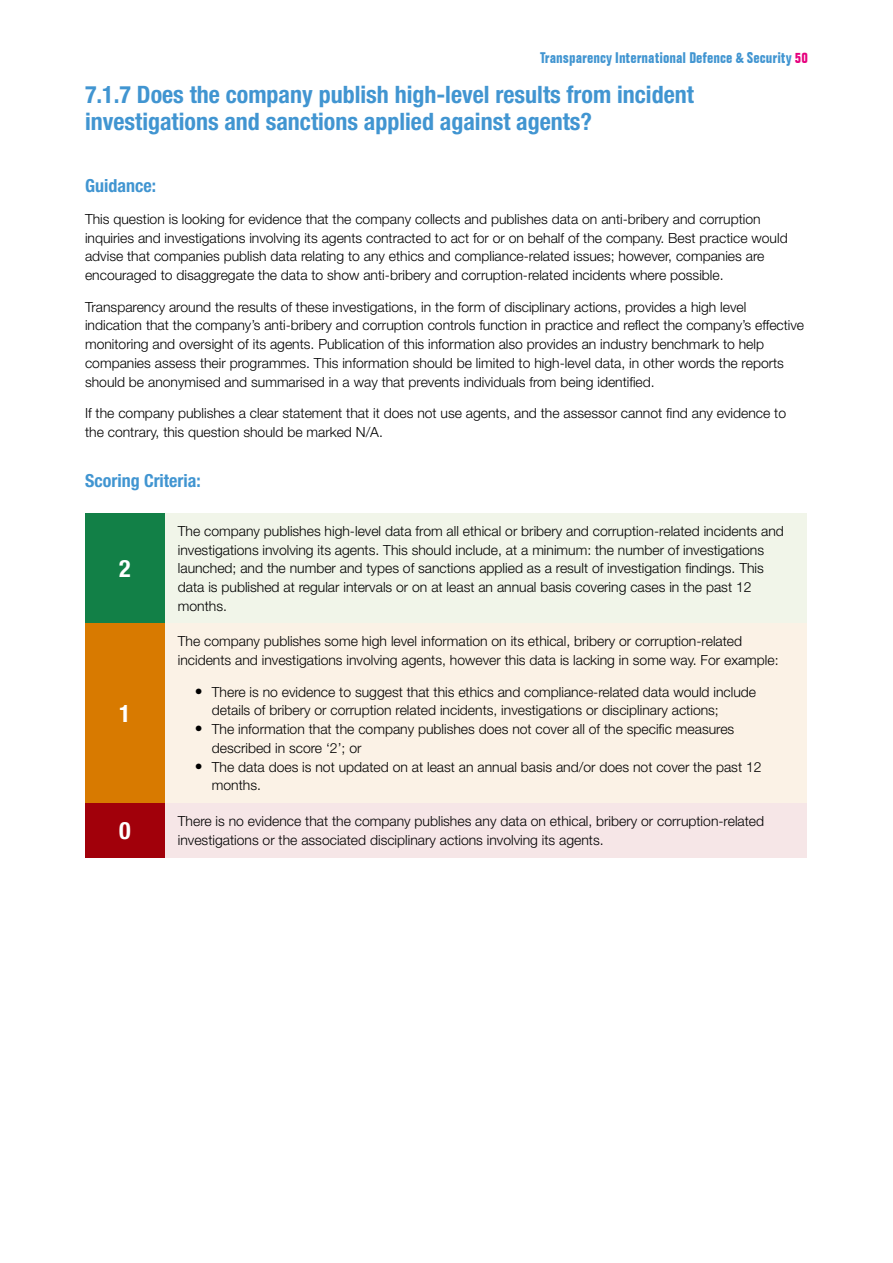
<style>
.page{position:relative;width:893px;height:1263px;background:#fff}
.page>*{position:absolute;margin:0;border:0;box-sizing:border-box;transform-origin:0 0}
.t1{font:700 condensed 24px/27px "Helvetica Neue LT Pro";color:#4195d1}
.t2{font:700 condensed 24px "Helvetica Neue LT Pro";color:#fff}
.t3{font:700 condensed 18px "Helvetica Neue LT Pro";color:#4195d1}
.t4{font:700 condensed 15px "Folio BT";color:#4195d1}
.t5{font:300 13.95px/18.8px "Helvetica Neue LT Pro";color:#000}
.s1{color:#e6007d}
.s2{font-weight:500;font-stretch:condensed;font-size:15.75px}
</style>
<div class="page">
<div style="left:85px;top:513px;width:80px;height:110px;background:#128047"></div>
<div style="left:165px;top:513px;width:641px;height:110px;background:#f1f5e9"></div>
<div style="left:85px;top:623px;width:80px;height:180px;background:#d87a00"></div>
<div style="left:165px;top:623px;width:641px;height:180px;background:#fbf2e6"></div>
<div style="left:85px;top:803px;width:80px;height:54px;background:#a1000a"></div>
<div style="left:165px;top:803px;width:641px;height:54px;background:#f6e6e7"></div>
<p class="t4" style="left:540px;top:49px;width:269px">Transparency International Defence &amp; Security <span class="s1">50</span></p>
<h1 class="t1" style="left:85px;top:80px;width:610px">7.1.7 Does the company publish high-level results from incident investigations and sanctions applied against agents?</h1>
<p class="t3" style="left:85px;top:175px;width:72px">Guidance:</p>
<p class="t5" style="left:85px;top:209px;width:704px">This question is looking for evidence that the company collects and publishes data on anti-bribery and corruption inquiries and investigations involving its agents contracted to act for or on behalf of the company. Best practice would advise that companies publish data relating to any ethics and compliance-related issues; however, companies are encouraged to disaggregate the data to show anti-bribery and corruption-related incidents where possible.</p>
<p class="t5" style="left:85px;top:297px;width:721px">Transparency around the results of these investigations, in the form of disciplinary actions, provides a high level indication that the company’s anti-bribery and corruption controls function in practice and reflect the company’s effective monitoring and oversight of its agents. Publication of this information also provides an industry benchmark to help companies assess their programmes. This information should be limited to high-level data, in other words the reports should be anonymised and summarised in a way that prevents individuals from being identified.</p>
<p class="t5" style="left:85px;top:403px;width:702px">If the company publishes a clear statement that it does not use agents, and the assessor cannot find any evidence to the contrary, this question should be marked N/A.</p>
<p class="t3" style="left:85px;top:470px;width:117px">Scoring Criteria:</p>
<h1 class="t2" style="left:119px;top:554px;width:13px">2</h1>
<h1 class="t2" style="left:119px;top:699px;width:13px">1</h1>
<p class="t5" style="left:178px;top:521px;width:607px">The company publishes high-level data from all ethical or bribery and corruption-related incidents and investigations involving its agents. This should include, at a minimum: the number of investigations launched; and the number and types of sanctions applied as a result of investigation findings. This data is published at regular intervals or on at least an annual basis covering cases in the past 12 months.</p>
<p class="t5" style="left:178px;top:632px;width:602px">The company publishes some high level information on its ethical, bribery or corruption-related incidents and investigations involving agents, however this data is lacking in some way. For example:</p>
<p class="t5" style="left:212px;top:682px;width:546px;text-indent:-17px"><span class="s2">•</span> There is no evidence to suggest that this ethics and compliance-related data would include details of bribery or corruption related incidents, investigations or disciplinary actions;</p>
<p class="t5" style="left:212px;top:719px;width:524px;text-indent:-17px"><span class="s2">•</span> The information that the company publishes does not cover all of the specific measures described in score ‘2’; or</p>
<p class="t5" style="left:212px;top:757px;width:551px;text-indent:-17px"><span class="s2">•</span> The data does is not updated on at least an annual basis and/or does not cover the past 12 months.</p>
<h1 class="t2" style="left:119px;top:816px;width:13px">0</h1>
<p class="t5" style="left:178px;top:811px;width:588px">There is no evidence that the company publishes any data on ethical, bribery or corruption-related investigations or the associated disciplinary actions involving its agents.</p>
</div>
